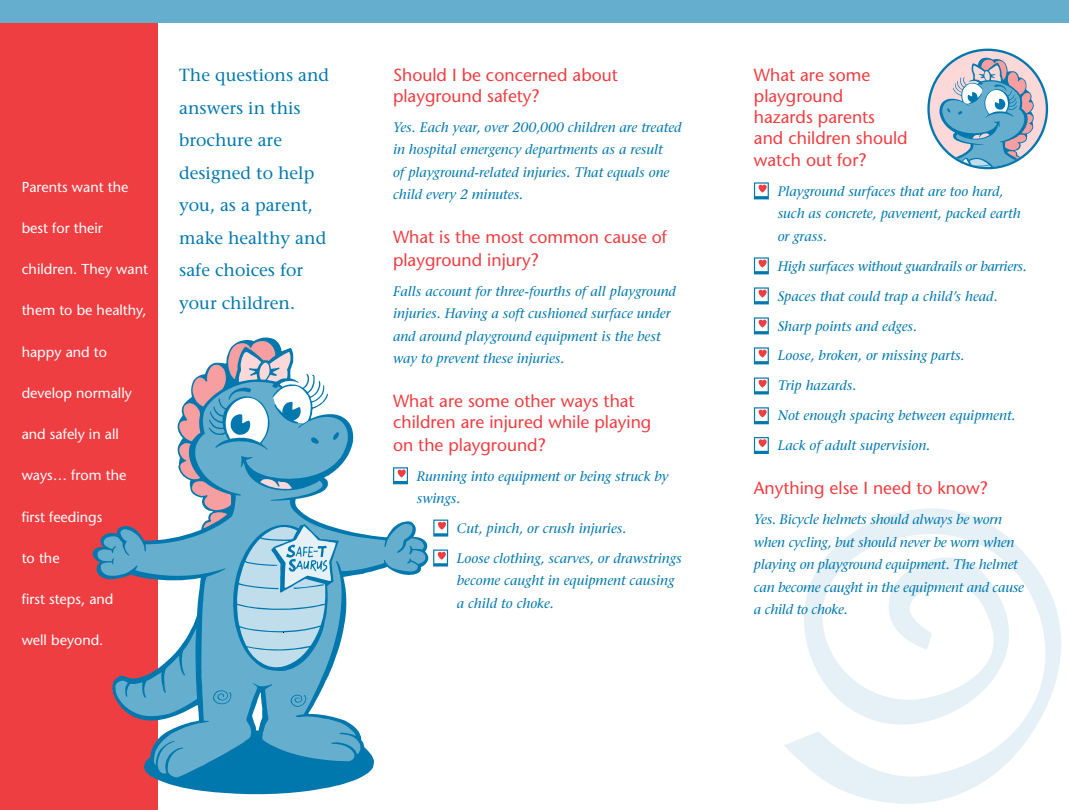
<style>
.page{position:relative;width:1069px;height:810px;background:#fff}
.page>*{position:absolute;margin:0;border:0;box-sizing:border-box;transform-origin:0 0}
.t1{font:17.5px/21.2px "Stone Sans";color:#ef3e42}
.t2{font:17.5px/32.5px "Stone Serif";color:#0078ae}
.t3{font:14.38px "Stone Sans";color:#fff}
.t4{font:italic 13.75px/22.5px "Stone Serif";color:#0078ae}
</style>
<div class="page">
<div style="left:0;top:0;width:158px;height:810px;background:#ef3e42"></div>
<svg style="left:93px;top:338px;width:335px;height:456px"></svg>
<svg style="left:97px;top:382px;width:329px;height:395px"></svg>
<svg style="left:114px;top:341px;width:225px;height:390px"></svg>
<div style="left:0;top:0;width:1069px;height:22px;background:#66aece"></div>
<svg style="left:784px;top:508px;width:277px;height:296px"></svg>
<svg style="left:393px;top:467px;width:15px;height:17px"></svg>
<svg style="left:433px;top:520px;width:15px;height:17px"></svg>
<svg style="left:754px;top:182px;width:15px;height:17px"></svg>
<svg style="left:754px;top:257px;width:15px;height:17px"></svg>
<svg style="left:754px;top:317px;width:15px;height:17px"></svg>
<svg style="left:433px;top:550px;width:15px;height:17px"></svg>
<svg style="left:754px;top:347px;width:15px;height:17px"></svg>
<svg style="left:754px;top:378px;width:15px;height:16px"></svg>
<svg style="left:754px;top:407px;width:15px;height:17px"></svg>
<svg style="left:754px;top:437px;width:15px;height:17px"></svg>
<svg style="left:754px;top:287px;width:15px;height:17px"></svg>
<svg style="left:930px;top:57px;width:116px;height:110px"></svg>
<p class="t3" style="left:22px;top:178px;width:108px">Parents want the</p>
<p class="t3" style="left:22px;top:219px;width:83px">best for their</p>
<p class="t3" style="left:22px;top:261px;width:128px">children. They want</p>
<p class="t3" style="left:22px;top:302px;width:126px">them to be healthy,</p>
<p class="t3" style="left:22px;top:343px;width:87px">happy and to</p>
<p class="t3" style="left:22px;top:384px;width:112px">develop normally</p>
<p class="t3" style="left:22px;top:426px;width:99px">and safely in all</p>
<p class="t3" style="left:22px;top:467px;width:106px">ways… from the</p>
<p class="t3" style="left:22px;top:508px;width:82px">first feedings</p>
<p class="t3" style="left:22px;top:549px;width:39px">to the</p>
<p class="t3" style="left:22px;top:591px;width:93px">first steps, and</p>
<p class="t3" style="left:22px;top:632px;width:83px">well beyond.</p>
<p class="t2" style="left:179px;top:59px;width:151px">The questions and answers in this brochure are designed to help you, as a parent, make healthy and safe choices for your children.</p>
<p class="t1" style="left:754px;top:64px;width:155px">What are some playground<br>hazards parents and children should watch out for?</p>
<p class="t1" style="left:393px;top:64px;width:226px">Should I be concerned about playground safety?</p>
<p class="t4" style="left:393px;top:116px;width:290px">Yes. Each year, over 200,000 children are treated in hospital emergency departments as a result<br>of playground-related injuries. That equals one child every 2 minutes.</p>
<p class="t1" style="left:393px;top:226px;width:276px;line-height:22.5px">What is the most common cause of playground injury?</p>
<p class="t4" style="left:393px;top:280px;width:284px">Falls account for three-fourths of all playground injuries. Having a soft cushioned surface under and around playground equipment is the best way to prevent these injuries.</p>
<p class="t1" style="left:393px;top:390px;width:260px;line-height:21.9px">What are some other ways that children are injured while playing on the playground?</p>
<p class="t4" style="left:417px;top:465px;width:253px">Running into equipment or being struck by swings.</p>
<p class="t4" style="left:457px;top:513px;width:226px;line-height:30px">Cut, pinch, or crush injuries.<br>Loose clothing, scarves, or drawstrings</p>
<p class="t4" style="left:457px;top:570px;width:219px">become caught in equipment causing a child to choke.</p>
<p class="t4" style="left:777px;top:180px;width:244px">Playground surfaces that are too hard, such as concrete, pavement, packed earth or grass.</p>
<p class="t4" style="left:777px;top:251px;width:251px;line-height:30px">High surfaces without guardrails or barriers.<br>Spaces that could trap a child’s head.<br>Sharp points and edges.<br>Loose, broken, or missing parts.<br>Trip hazards.<br>Not enough spacing between equipment.<br>Lack of adult supervision.</p>
<p class="t1" style="left:754px;top:477px;width:235px">Anything else I need to know?</p>
<p class="t4" style="left:754px;top:508px;width:272px">Yes. Bicycle helmets should always be worn when cycling, but should never be worn when playing on playground equipment. The helmet can become caught in the equipment and cause a child to choke.</p>
</div>
